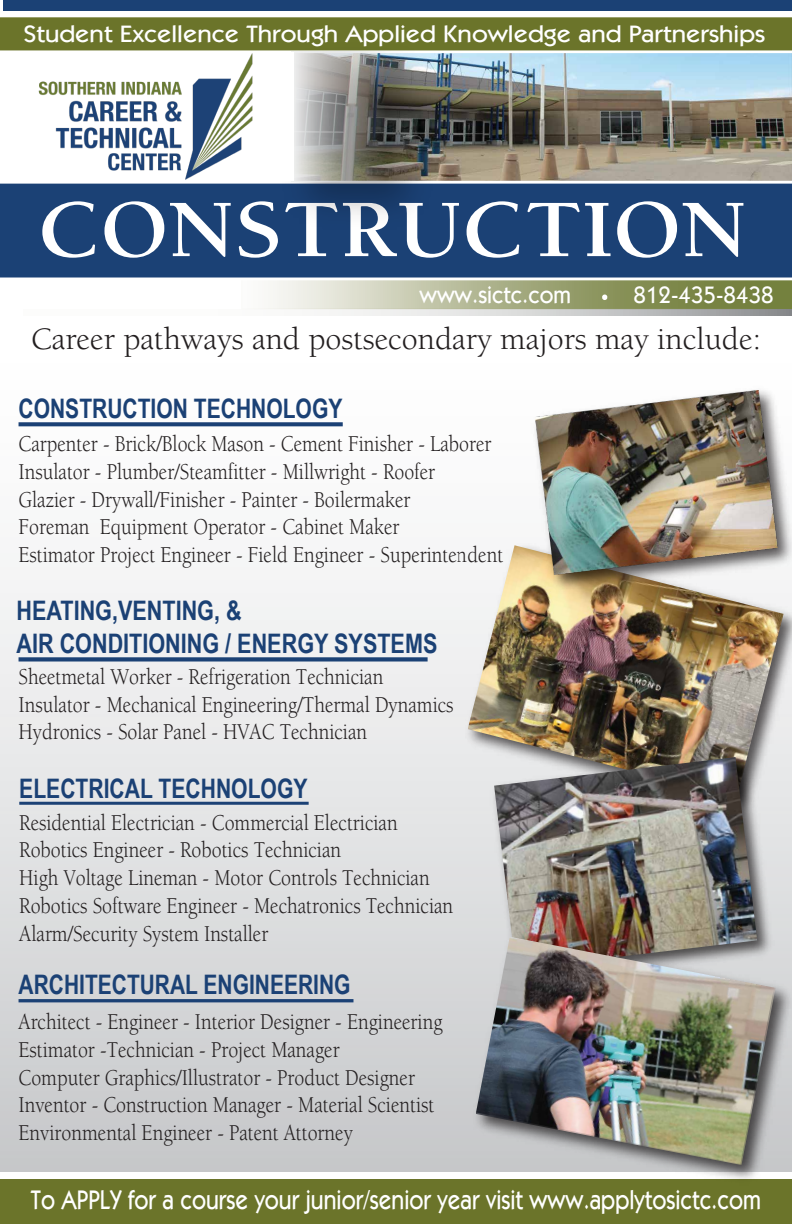
<style>
.page{position:relative;width:792px;height:1224px;background:#fff}
.page>*{position:absolute;margin:0;border:0;box-sizing:border-box;transform-origin:0 0}
.t1{font:700 83.7px "ATC Laurel";color:#fff;scale:1.08 1}
.t2{font:32px "ATC Laurel";color:#231f20}
.t3{font:500 27px "ATC Maple";color:#fff;scale:.85 1}
.t4{font:700 26.9px "Arial Narrow";color:#1b4175;scale:.95 1}
.t5{font:700 26.9px/32.3px "Arial Narrow";color:#1b4175}
.t6{font:700 26.9px "Arial Narrow";color:#1b4175;scale:.96 1}
.t7{font:500 23.9px "ATC Maple";color:#fff;scale:1.08 1}
.t8{font:500 23.9px "ATC Maple";color:#fff;scale:.94 1}
.t9{font:23.3px/27.9px "ATC Laurel";color:#231f20;scale:.85 1}
</style>
<div class="page">
<img style="left:444px;top:53px;width:348px;height:128px">
<svg style="left:268px;top:280px;width:522px;height:27px;background:#a9af87"></svg>
<div style="left:241px;top:278px;width:551px;height:31px;border:1px solid #fff"></div>
<div style="left:0;top:319px;width:792px;height:852px;background:linear-gradient(to bottom,#fff,#c9cbcd)"></div>
<div style="left:3px;top:0;width:789px;height:20px;background:#1b4175"></div>
<svg style="left:284px;top:309px;width:508px;height:7px"></svg>
<div style="left:0;top:183px;width:792px;height:97px;background:#1b4175"></div>
<div style="left:3px;top:11px;width:789px;height:14px;background:#fff"></div>
<svg style="left:19px;top:422px;width:324px;height:4px"></svg>
<hr style="left:19px;top:999px;width:334px;height:3px;background:#1b4175">
<div style="left:19px;top:657px;width:409px;height:5px;background:#1b4175"></div>
<svg style="left:601px;top:295px;width:7px;height:5px"></svg>
<div style="left:0;top:17px;width:792px;height:34px;background:#6b742a"></div>
<img style="left:271px;top:31px;width:173px;height:209px">
<svg style="left:292px;top:52px;width:94px;height:130px;background:#989894"></svg>
<hr style="left:19px;top:802px;width:290px;height:3px;background:#1b4175">
<img style="left:460px;top:537px;width:332px;height:283px">
<img style="left:468px;top:545px;width:316px;height:253px">
<div style="left:0;top:1179px;width:792px;height:45px;background:#6b742a"></div>
<img style="left:487px;top:750px;width:291px;height:178px">
<img style="left:494px;top:757px;width:263px;height:171px">
<img style="left:467px;top:928px;width:325px;height:251px">
<img style="left:476px;top:937px;width:300px;height:228px">
<div style="left:3px;top:53px;width:291px;height:128px;background:#fff"></div>
<img style="left:528px;top:383px;width:264px;height:213px">
<img style="left:536px;top:391px;width:241px;height:183px">
<img style="left:27px;top:53px;width:243px;height:131px">
<p class="t7" style="left:24px;top:19px;width:688px">Student Excellence Through Applied Knowledge and Partnerships</p>
<h1 class="t1" style="left:37px;top:185px;width:659px">CONSTRUCTION</h1>
<p class="t8" style="left:420px;top:281px;width:163px">www.sictc.com</p>
<p class="t8" style="left:634px;top:281px;width:151px">812-435-8438</p>
<h2 class="t2" style="left:31px;top:322px;width:731px">Career pathways and postsecondary majors may include:</h2>
<p class="t4" style="left:19px;top:388px;width:342px">CONSTRUCTION TECHNOLOGY</p>
<p class="t9" style="left:19px;top:430px;width:572px">Carpenter - Brick/Block Mason - Cement Finisher - Laborer Insulator - Plumber/Steamfitter - Millwright - Roofer<br>Glazier - Drywall/Finisher - Painter - Boilermaker<br>Foreman Equipment Operator - Cabinet Maker<br>Estimator Project Engineer - Field Engineer - Superintendent</p>
<p class="t5" style="left:16px;top:593px;width:422px">HEATING,VENTING, &amp;<br>AIR CONDITIONING / ENERGY SYSTEMS</p>
<p class="t9" style="left:19px;top:663px;width:513px">Sheetmetal Worker - Refrigeration Technician<br>Insulator - Mechanical Engineering/Thermal Dynamics<br>Hydronics - Solar Panel - HVAC Technician</p>
<p class="t6" style="left:19px;top:768px;width:302px">ELECTRICAL TECHNOLOGY</p>
<p class="t9" style="left:19px;top:809px;width:512px">Residential Electrician - Commercial Electrician Robotics Engineer - Robotics Technician<br>High Voltage Lineman - Motor Controls Technician Robotics Software Engineer - Mechatronics Technician Alarm/Security System Installer</p>
<p class="t4" style="left:19px;top:964px;width:351px">ARCHITECTURAL ENGINEERING</p>
<p class="t9" style="left:19px;top:1008px;width:500px">Architect - Engineer - Interior Designer - Engineering Estimator -Technician - Project Manager<br>Computer Graphics/Illustrator - Product Designer Inventor - Construction Manager - Material Scientist Environmental Engineer - Patent Attorney</p>
<p class="t3" style="left:31px;top:1183px;width:861px">To APPLY for a course your junior/senior year visit www.applytosictc.com</p>
</div>
